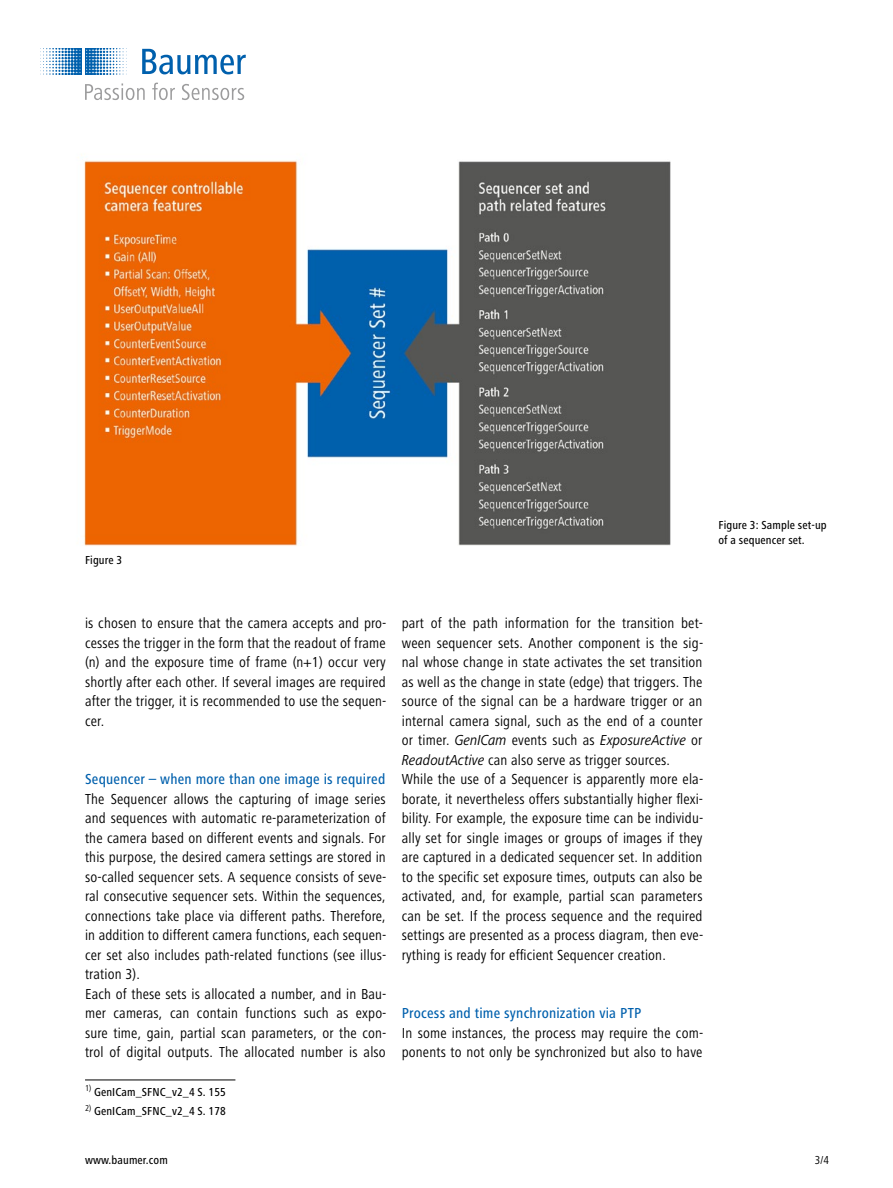
<style>
.page{position:relative;width:893px;height:1188px;background:#fff}
.page>*{position:absolute;margin:0;border:0;box-sizing:border-box;transform-origin:0 0}
.t1{font:condensed 15px/19.5px "Frutiger Next LT";letter-spacing:.01em;color:#000}
.t2{font:500 condensed 15px "Frutiger Next LT";letter-spacing:.015em;color:#0060ad}
.t3{font:500 condensed 12px/15px "Frutiger Next LT";letter-spacing:.01em;color:#000}
.t4{font:condensed 12px "Frutiger Next LT";color:#000}
.s1{font-style:italic;font-stretch:normal}
</style>
<div class="page">
<img style="left:81px;top:154px;width:590px;height:392px">
<hr style="left:85px;top:1080px;width:150px;height:1px;background:#000">
<svg style="left:142px;top:49px;width:104px;height:25px"></svg>
<svg style="left:40px;top:49px;width:87px;height:26px"></svg>
<svg style="left:85px;top:83px;width:60px;height:17px"></svg>
<svg style="left:152px;top:83px;width:23px;height:17px"></svg>
<svg style="left:182px;top:84px;width:62px;height:16px"></svg>
<p class="t3" style="left:85px;top:552px;width:39px">Figure 3</p>
<p class="t3" style="left:718px;top:518px;width:110px">Figure 3: Sample set-up of a sequencer set.</p>
<p class="t1" style="left:85px;top:613px;width:303px;text-align:justify">is chosen to ensure that the camera accepts and pro&shy;cesses the trigger in the form that the readout of frame (n) and the exposure time of frame (n+1) occur very shortly after each other. If several images are required after the trigger, it is recommended to use the sequen&shy;cer.</p>
<p class="t2" style="left:85px;top:771px;width:302px">Sequencer – when more than one image is required</p>
<p class="t1" style="left:85px;top:789px;width:303px">The Sequencer allows the capturing of image series and sequences with automatic re-parameterization of the camera based on different events and signals. For this purpose, the desired camera settings are stored in so-called sequencer sets. A sequence consists of seve&shy;ral consecutive sequencer sets. Within the sequences, connections take place via different paths. Therefore, in addition to different camera functions, each sequen&shy;cer set also includes path-related functions (see illus&shy;tration 3).<br>Each of these sets is allocated a number, and in Bau&shy;mer cameras, can contain functions such as expo&shy;sure time, gain, partial scan parameters, or the con&shy;trol of digital outputs. The allocated number is also</p>
<p class="t3" style="left:85px;top:1084px;width:142px"><sup>1)</sup> GenICam_SFNC_v2_4 S. 155</p>
<p class="t3" style="left:85px;top:1104px;width:142px"><sup>2)</sup> GenICam_SFNC_v2_4 S. 178</p>
<p class="t1" style="left:402px;top:613px;width:303px">part of the path information for the transition bet&shy;ween sequencer sets. Another component is the sig&shy;nal whose change in state activates the set transition as well as the change in state (edge) that triggers. The source of the signal can be a hardware trigger or an internal camera signal, such as the end of a counter or timer. <span class="s1">GenICam</span> events such as <span class="s1">ExposureActive</span> or <span class="s1">ReadoutActive</span> can also serve as trigger sources.<br>While the use of a Sequencer is apparently more ela&shy;borate, it nevertheless offers substantially higher flexi&shy;bility. For example, the exposure time can be individu&shy;ally set for single images or groups of images if they are captured in a dedicated sequencer set. In addition to the specific set exposure times, outputs can also be activated, and, for example, partial scan parameters can be set. If the process sequence and the required settings are presented as a process diagram, then eve&shy;rything is ready for efficient Sequencer creation.</p>
<p class="t2" style="left:402px;top:1005px;width:241px">Process and time synchronization via PTP</p>
<p class="t1" style="left:402px;top:1023px;width:303px">In some instances, the process may require the com&shy;ponents to not only be synchronized but also to have</p>
<p class="t3" style="left:85px;top:1152px;width:84px">www.baumer.com</p>
<p class="t4" style="left:815px;top:1153px;width:16px">3/4</p>
</div>
